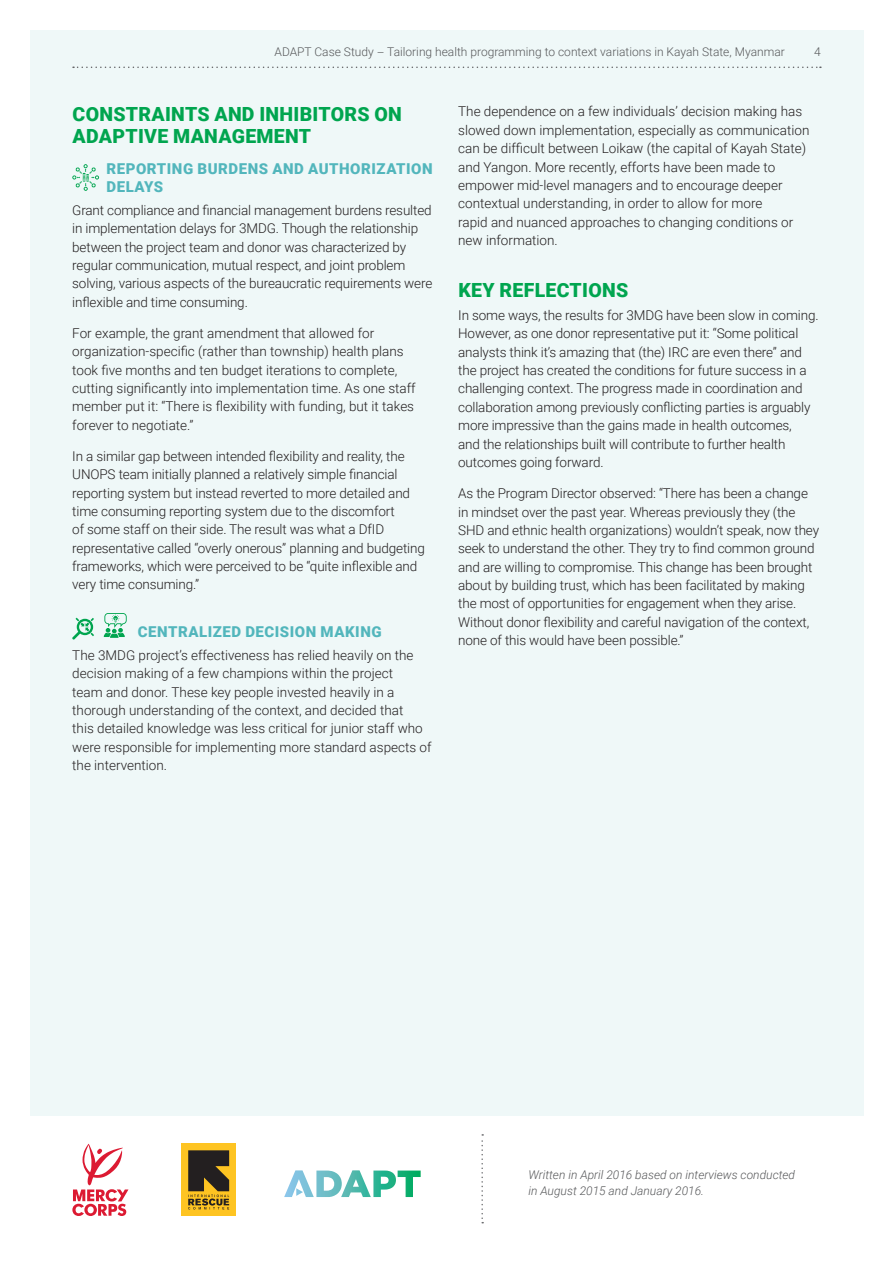
<style>
.page{position:relative;width:893px;height:1263px;background:#fff}
.page>*{position:absolute;margin:0;border:0;box-sizing:border-box;transform-origin:0 0}
.t1{font:900 19.5px/22.5px "Roboto";letter-spacing:.015em;color:#00a54f}
.t2{font:900 15px/18px "Roboto";letter-spacing:.035em;color:#52b6bc}
.t3{font:300 13.5px/18.3px "Roboto";letter-spacing:-.01em;color:#231f20}
.t4{font:300 12px "Roboto";color:#57585a}
.t5{font:italic 300 12px/15.3px "Roboto";color:#57585a}
</style>
<div class="page">
<div style="left:30px;top:30px;width:833px;height:1085px;background:#eff8f8"></div>
<svg style="left:73px;top:67px;width:748px;height:1px"></svg>
<svg style="left:72px;top:618px;width:22px;height:22px"></svg>
<svg style="left:104px;top:613px;width:23px;height:25px"></svg>
<svg style="left:481px;top:1134px;width:2px;height:89px"></svg>
<svg style="left:72px;top:1144px;width:56px;height:72px"></svg>
<svg style="left:316px;top:1170px;width:105px;height:27px"></svg>
<img style="left:284px;top:1170px;width:30px;height:27px">
<div style="left:182px;top:1144px;width:54px;height:72px;background:#fec422"></div>
<svg style="left:188px;top:1150px;width:41px;height:59px"></svg>
<svg style="left:72px;top:164px;width:27px;height:27px"></svg>
<p class="t4" style="left:275px;top:43px;width:512px">ADAPT Case Study – Tailoring health programming to context variations in Kayah State, Myanmar</p>
<p class="t4" style="left:814px;top:43px;width:8px">4</p>
<h1 class="t1" style="left:73px;top:102px;width:331px">CONSTRAINTS AND INHIBITORS ON<br>ADAPTIVE MANAGEMENT</h1>
<p class="t2" style="left:107px;top:159px;width:328px">REPORTING BURDENS AND AUTHORIZATION<br>DELAYS</p>
<p class="t3" style="left:72px;top:200px;width:362px">Grant compliance and financial management burdens resulted in implementation delays for 3MDG. Though the relationship between the project team and donor was characterized by regular communication, mutual respect, and joint problem solving, various aspects of the bureaucratic requirements were inflexible and time consuming.</p>
<p class="t3" style="left:72px;top:323px;width:345px">For example, the grant amendment that allowed for organization-specific (rather than township) health plans took five months and ten budget iterations to complete, cutting significantly into implementation time. As one staff member put it: “There is flexibility with funding, but it takes forever to negotiate.”</p>
<p class="t3" style="left:72px;top:446px;width:354px">In a similar gap between intended flexibility and reality, the UNOPS team initially planned a relatively simple financial reporting system but instead reverted to more detailed and time consuming reporting system due to the discomfort<br>of some staff on their side. The result was what a DfID representative called “overly onerous” planning and budgeting frameworks, which were perceived to be “quite inflexible and very time consuming.”</p>
<p class="t2" style="left:138px;top:622px;width:245px">CENTRALIZED DECISION MAKING</p>
<p class="t3" style="left:72px;top:645px;width:361px">The 3MDG project’s effectiveness has relied heavily on the decision making of a few champions within the project<br>team and donor. These key people invested heavily in a thorough understanding of the context, and decided that<br>this detailed knowledge was less critical for junior staff who were responsible for implementing more standard aspects of the intervention.</p>
<p class="t3" style="left:458px;top:102px;width:353px">The dependence on a few individuals’ decision making has slowed down implementation, especially as communication can be difficult between Loikaw (the capital of Kayah State) and Yangon. More recently, efforts have been made to empower mid-level managers and to encourage deeper contextual understanding, in order to allow for more<br>rapid and nuanced approaches to changing conditions or new information.</p>
<h1 class="t1" style="left:459px;top:278px;width:171px">KEY REFLECTIONS</h1>
<p class="t3" style="left:458px;top:305px;width:362px">In some ways, the results for 3MDG have been slow in coming.<br>However, as one donor representative put it: “Some political analysts think it’s amazing that (the) IRC are even there” and the project has created the conditions for future success in a challenging context. The progress made in coordination and collaboration among previously conflicting parties is arguably more impressive than the gains made in health outcomes,<br>and the relationships built will contribute to further health outcomes going forward.</p>
<p class="t3" style="left:458px;top:484px;width:362px">As the Program Director observed: “There has been a change in mindset over the past year. Whereas previously they (the SHD and ethnic health organizations) wouldn’t speak, now they seek to understand the other. They try to find common ground and are willing to compromise. This change has been brought about by building trust, which has been facilitated by making the most of opportunities for engagement when they arise.<br>Without donor flexibility and careful navigation of the context, none of this would have been possible.”</p>
<p class="t5" style="left:528px;top:1167px;width:268px">Written in April 2016 based on interviews conducted in August 2015 and January 2016.</p>
</div>
